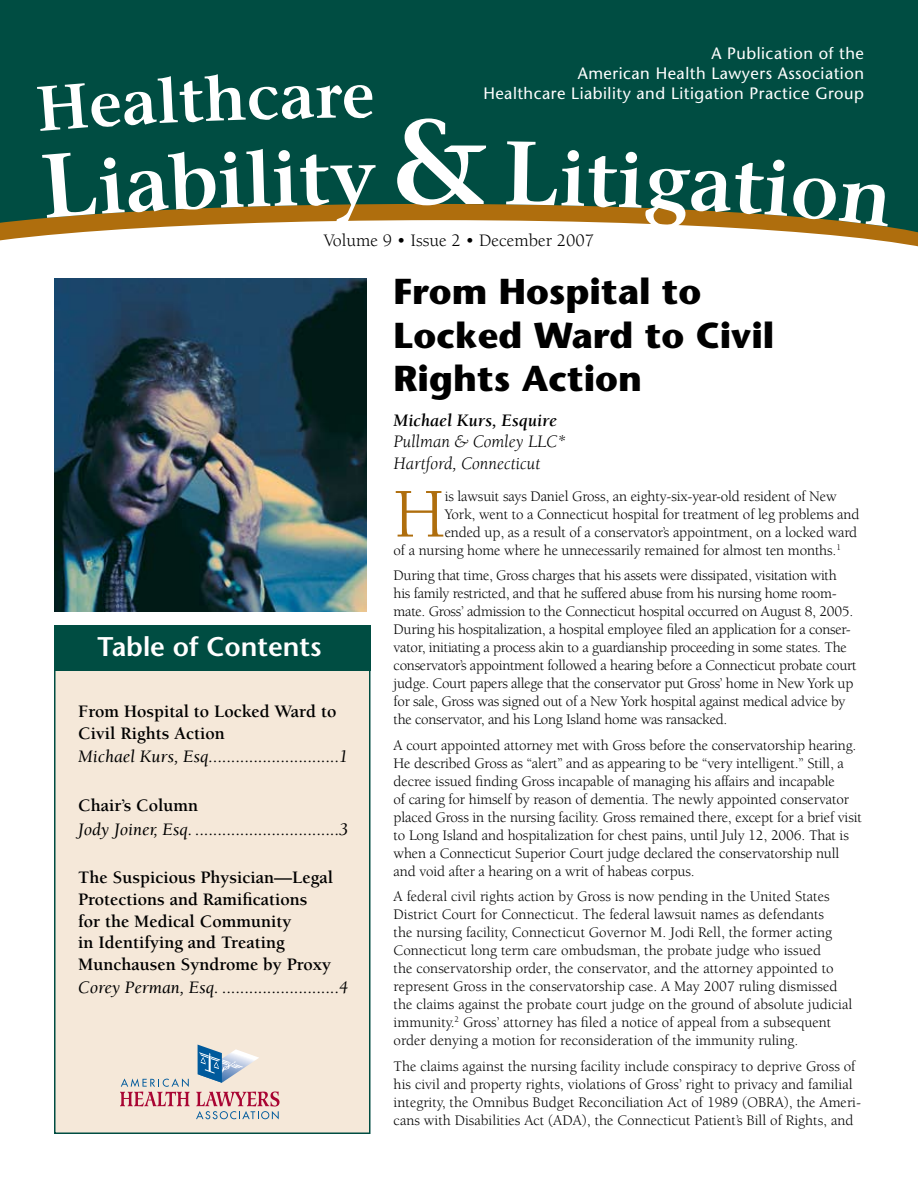
<style>
.page{position:relative;width:918px;height:1188px;background:#fff}
.page>*{position:absolute;margin:0;border:0;box-sizing:border-box;transform-origin:0 0}
.t1{font:600 120px "Stone Serif";color:#fff}
.t2{font:71.7px "Berkeley";color:#af6e0d}
.t3{font:700 36px/43.2px "Stone Sans";color:#000}
.t4{font:600 27px "Stone Sans";color:#fff}
.t5{font:700 18px/21.6px "Berkeley";color:#000}
.t6{font:italic 18px "Berkeley";color:#000}
.t7{font:italic 18px/21.6px "Berkeley";color:#000}
.t8{font:18px "Berkeley";color:#000}
.t9{font:italic 700 18px "Berkeley";color:#000}
.t10{font:16.5px/19.8px "Stone Sans";letter-spacing:.03em;color:#fff;text-align:right}
.t11{font:15px/18px "Berkeley";letter-spacing:-.01em;color:#000}
</style>
<div class="page">
<div style="left:0;top:0;width:918px;height:233px;background:#004d42"></div>
<svg style="left:26px;top:204px;width:480px;height:16px;background:#9b6a12"></svg>
<svg style="left:0;top:220px;width:918px;height:91px"></svg>
<div style="left:55px;top:668px;width:315px;height:465px;background:#f5e8d9"></div>
<div style="left:54px;top:668px;width:316px;height:466px;border:2px solid #004d42"></div>
<div style="left:54px;top:626px;width:316px;height:45px;background:#004d42"></div>
<svg style="left:198px;top:1045px;width:61px;height:38px"></svg>
<svg style="left:120px;top:1078px;width:70px;height:28px"></svg>
<svg style="left:196px;top:1091px;width:84px;height:28px"></svg>
<img style="left:54px;top:278px;width:312px;height:334px">
<svg style="left:42px;top:204px;width:334px;height:20px"></svg>
<svg style="left:506px;top:204px;width:386px;height:25px"></svg>
<p class="t10" style="left:483px;top:44px;width:382px">A Publication of the<br>American Health Lawyers Association<br>Healthcare Liability and Litigation Practice Group</p>
<h1 class="t1" style="left:392px;top:91px;width:97px">&amp;</h1>
<p class="t8" style="left:324px;top:231px;width:272px">Volume 9 • Issue 2 • December 2007</p>
<h3 class="t4" style="left:98px;top:630px;width:225px">Table of Contents</h3>
<p class="t5" style="left:78px;top:701px;width:260px">From Hospital to Locked Ward to<br>Civil Rights Action</p>
<p class="t6" style="left:78px;top:747px;width:271px">Michael Kurs, Esq.............................1</p>
<p class="t5" style="left:78px;top:795px;width:121px">Chair’s Column</p>
<p class="t6" style="left:78px;top:820px;width:271px">Jody Joiner, Esq. ................................3</p>
<p class="t5" style="left:78px;top:867px;width:257px">The Suspicious Physician—Legal<br>Protections and Ramifications for the Medical Community<br>in Identifying and Treating<br>Munchausen Syndrome by Proxy</p>
<p class="t6" style="left:78px;top:978px;width:271px">Corey Perman, Esq. ..........................4</p>
<h3 class="t3" style="left:394px;top:270px;width:382px">From Hospital to<br>Locked Ward to Civil<br>Rights Action</h3>
<p class="t9" style="left:394px;top:411px;width:165px">Michael Kurs, Esquire</p>
<p class="t7" style="left:394px;top:432px;width:174px">Pullman &amp; Comley LLC*<br>Hartford, Connecticut</p>
<h2 class="t2" style="left:394px;top:476px;width:53px">H</h2>
<p class="t11" style="left:445px;top:487px;width:393px">is lawsuit says Daniel Gross, an eighty-six-year-old resident of New</p>
<p class="t11" style="left:445px;top:505px;width:416px">York, went to a Connecticut hospital for treatment of leg problems and</p>
<p class="t11" style="left:445px;top:523px;width:414px">ended up, as a result of a conservator’s appointment, on a locked ward</p>
<p class="t11" style="left:394px;top:541px;width:449px">of a nursing home where he unnecessarily remained for almost ten months.<sup>1</sup></p>
<p class="t11" style="left:394px;top:567px;width:465px">During that time, Gross charges that his assets were dissipated, visitation with his family restricted, and that he suffered abuse from his nursing home room&shy;mate. Gross’ admission to the Connecticut hospital occurred on August 8, 2005.<br>During his hospitalization, a hospital employee filed an application for a conser&shy;vator, initiating a process akin to a guardianship proceeding in some states. The conservator’s appointment followed a hearing before a Connecticut probate court judge. Court papers allege that the conservator put Gross’ home in New York up for sale, Gross was signed out of a New York hospital against medical advice by the conservator, and his Long Island home was ransacked.</p>
<p class="t11" style="left:394px;top:736px;width:470px">A court appointed attorney met with Gross before the conservatorship hearing.<br>He described Gross as “alert” and as appearing to be “very intelligent.” Still, a decree issued finding Gross incapable of managing his affairs and incapable<br>of caring for himself by reason of dementia. The newly appointed conservator placed Gross in the nursing facility. Gross remained there, except for a brief visit to Long Island and hospitalization for chest pains, until July 12, 2006. That is when a Connecticut Superior Court judge declared the conservatorship null and void after a hearing on a writ of habeas corpus.</p>
<p class="t11" style="left:394px;top:888px;width:460px">A federal civil rights action by Gross is now pending in the United States District Court for Connecticut. The federal lawsuit names as defendants<br>the nursing facility, Connecticut Governor M. Jodi Rell, the former acting Connecticut long term care ombudsman, the probate judge who issued<br>the conservatorship order, the conservator, and the attorney appointed to represent Gross in the conservatorship case. A May 2007 ruling dismissed the claims against the probate court judge on the ground of absolute judicial immunity.<sup>2</sup> Gross’ attorney has filed a notice of appeal from a subsequent order denying a motion for reconsideration of the immunity ruling.</p>
<p class="t11" style="left:394px;top:1057px;width:469px">The claims against the nursing facility include conspiracy to deprive Gross of his civil and property rights, violations of Gross’ right to privacy and familial integrity, the Omnibus Budget Reconciliation Act of 1989 (OBRA), the Ameri&shy;cans with Disabilities Act (ADA), the Connecticut Patient’s Bill of Rights, and</p>
</div>
